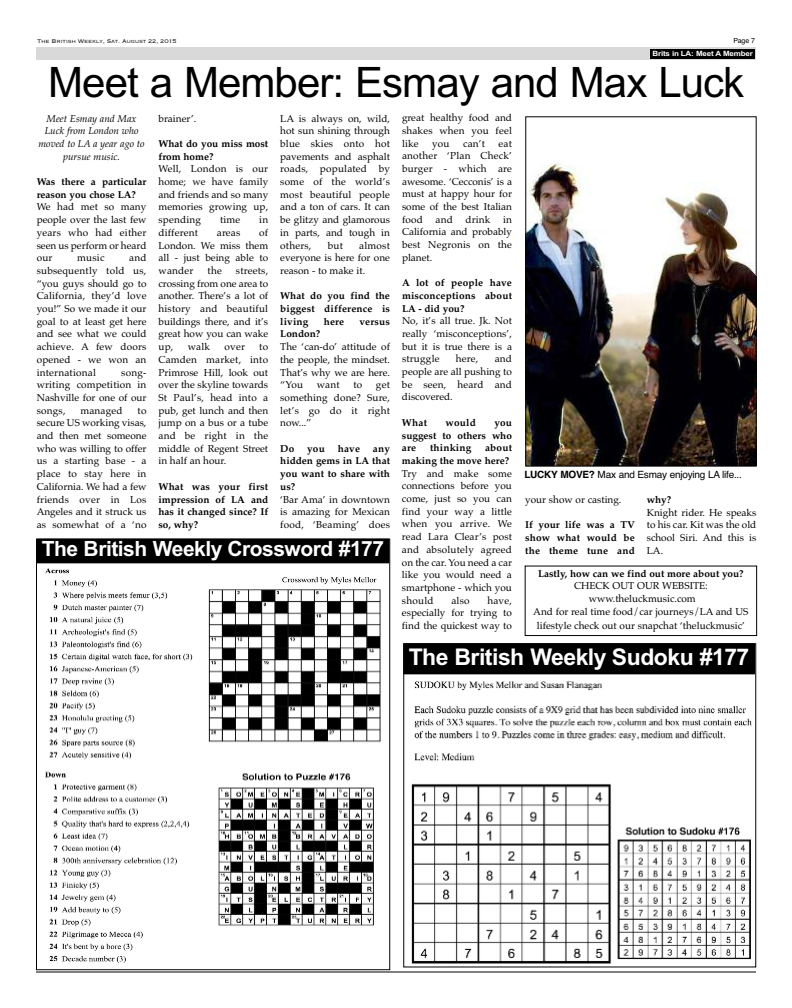
<style>
.page{position:relative;width:792px;height:1008px;background:#fff}
.page>*{position:absolute;margin:0;border:0;box-sizing:border-box;transform-origin:0 0}
.t1{font:42px "Arial";letter-spacing:-.02em;color:#000}
.t2{font:700 23px "Arial";letter-spacing:-.02em;color:#fff}
.t3{font:700 21px "Arial";letter-spacing:-.02em;color:#fff}
.t4{font:10px/12.7px "Palatino";color:#000;text-align:justify}
.t5{font:700 10px/12.7px "Palatino";color:#000;text-align:justify}
.t6{font:italic 10px/12.7px "Palatino";color:#000;text-align:center}
.t7{font:10px "Helvetica";letter-spacing:-.02em;color:#000}
.t8{font:10px "Palatino";letter-spacing:.02em;color:#000}
.t9{font:700 10px "Palatino";letter-spacing:.02em;color:#000}
.t10{font:700 7.2px "Arial";letter-spacing:-.02em;color:#fff;scale:1.11 1}
.t11{font:300 7px "Copperplate";letter-spacing:-.035em;color:#000}
.t12{font:7px "Helvetica";color:#000}
.s1{font-weight:700}
</style>
<div class="page">
<img style="left:38px;top:563px;width:350px;height:400px">
<hr style="left:36px;top:972px;width:720px;height:1px;background:#000">
<div style="left:36px;top:48px;width:719px;height:12px;background:#d9d9d9"></div>
<div style="left:650px;top:49px;width:105px;height:10px;background:#000"></div>
<div style="left:37px;top:539px;width:352px;height:24px;background:#000"></div>
<img style="left:406px;top:674px;width:348px;height:290px">
<div style="left:404px;top:644px;width:350px;height:30px;background:#000"></div>
<img style="left:527px;top:164px;width:228px;height:301px">
<div style="left:525px;top:116px;width:232px;height:351px;border:1px solid #000"></div>
<div style="left:525px;top:566px;width:232px;height:70px;border:1px solid #000"></div>
<p class="t11" style="left:37px;top:36px;width:141px">The British Weekly, Sat. August 22, 2015</p>
<p class="t12" style="left:733px;top:36px;width:23px">Page 7</p>
<p class="t10" style="left:653px;top:50px;width:92px">Brits in LA: Meet A Member</p>
<h1 class="t1" style="left:48px;top:58px;width:698px">Meet a Member: Esmay and Max Luck</h1>
<p class="t6" style="left:39px;top:112px;width:108px">Meet Esmay and Max<br>Luck from London who moved to LA a year ago to pursue music.</p>
<p class="t5" style="left:37px;top:175px;width:111px">Was there a particular reason you chose LA?</p>
<p class="t4" style="left:37px;top:201px;width:111px">We had met so many people over the last few years who had either seen us perform or heard our</p>
<p class="t4" style="left:37px;top:251px;width:111px;text-indent:92px">and subsequently told us, “you guys should go to California, they’d love you!” So we made it our goal to at least get here and see what we could achieve. A few doors opened - we won an international</p>
<p class="t4" style="left:77px;top:251px;width:29px">music</p>
<p class="t4" style="left:37px;top:366px;width:111px;text-indent:85px">song&shy;writing competition in Nashville for one of our songs,</p>
<p class="t8" style="left:80px;top:404px;width:44px">managed</p>
<p class="t4" style="left:37px;top:404px;width:111px;text-indent:101px">to secure US working visas, and then met someone who was willing to offer us a starting base - a place to stay here in California. We had a few friends over in Los Angeles and it struck us as somewhat of a ‘no</p>
<p class="t4" style="left:158px;top:112px;width:39px">brainer’.</p>
<p class="t5" style="left:158px;top:137px;width:111px">What do you miss most from home?</p>
<p class="t4" style="left:158px;top:163px;width:111px">Well, London is our home; we have family and friends and so many memories growing up, spending</p>
<p class="t4" style="left:220px;top:213px;width:22px">time</p>
<p class="t4" style="left:259px;top:213px;width:10px">in</p>
<p class="t4" style="left:158px;top:226px;width:111px;text-indent:101px">of London. We miss them all - just being able to wander</p>
<p class="t8" style="left:158px;top:227px;width:41px">different</p>
<p class="t4" style="left:217px;top:226px;width:25px">areas</p>
<p class="t4" style="left:208px;top:264px;width:16px">the</p>
<p class="t4" style="left:158px;top:264px;width:111px;text-indent:78px">streets, crossing from one area to another. There’s a lot of history and beautiful buildings there, and it’s great how you can wake up,</p>
<p class="t4" style="left:188px;top:340px;width:24px">walk</p>
<p class="t4" style="left:225px;top:340px;width:22px">over</p>
<p class="t4" style="left:158px;top:340px;width:111px;text-indent:101px">to Camden market, into Primrose Hill, look out over the skyline towards St Paul’s, head into a pub, get lunch and then jump on a bus or a tube and be right in the middle of Regent Street in half an hour.</p>
<p class="t5" style="left:158px;top:480px;width:111px">What was your first impression of LA and has it changed since? If so, why?</p>
<p class="t4" style="left:280px;top:112px;width:111px">LA is always on, wild, hot sun shining through blue skies onto hot pavements and asphalt roads, populated by some of the world’s most beautiful people and a ton of cars. It can be glitzy and glamorous in parts, and tough in others,</p>
<p class="t4" style="left:280px;top:239px;width:111px;text-indent:79px">almost everyone is here for one reason - to make it.</p>
<p class="t5" style="left:280px;top:290px;width:111px">What do you find the biggest difference is living</p>
<p class="t4" style="left:328px;top:239px;width:17px">but</p>
<p class="t5" style="left:324px;top:315px;width:22px">here</p>
<p class="t5" style="left:360px;top:315px;width:32px">versus</p>
<p class="t5" style="left:280px;top:328px;width:41px">London?</p>
<p class="t4" style="left:280px;top:340px;width:111px">The ‘can-do’ attitude of the people, the mindset.<br>That’s why we are here. “You</p>
<p class="t4" style="left:280px;top:378px;width:111px;text-indent:96px">get something done? Sure, let’s go do it right now...”</p>
<p class="t5" style="left:280px;top:442px;width:16px">Do</p>
<p class="t5" style="left:307px;top:442px;width:19px">you</p>
<p class="t5" style="left:338px;top:442px;width:24px">have</p>
<p class="t4" style="left:317px;top:378px;width:25px">want</p>
<p class="t4" style="left:353px;top:378px;width:10px">to</p>
<p class="t5" style="left:280px;top:442px;width:111px;text-indent:93px">any hidden gems in LA that you want to share with us?</p>
<p class="t4" style="left:280px;top:493px;width:111px">‘Bar Ama’ in downtown is amazing for Mexican food, ‘Beaming’ does</p>
<h3 class="t3" style="left:42px;top:537px;width:344px">The British Weekly Crossword #177</h3>
<p class="t4" style="left:402px;top:111px;width:112px">great healthy food and shakes when you feel like</p>
<p class="t4" style="left:432px;top:137px;width:19px">you</p>
<p class="t4" style="left:463px;top:137px;width:24px">can’t</p>
<p class="t4" style="left:402px;top:137px;width:112px;text-indent:97px">eat another ‘Plan Check’ burger - which are awesome. ‘Cecconis’ is a must at happy hour for some of the best Italian food</p>
<p class="t4" style="left:436px;top:213px;width:19px">and</p>
<p class="t4" style="left:465px;top:213px;width:27px">drink</p>
<p class="t4" style="left:402px;top:213px;width:112px;text-indent:101px">in California and probably best Negronis on the planet.</p>
<p class="t5" style="left:402px;top:276px;width:112px">A lot of people have misconceptions about LA - did you?</p>
<p class="t4" style="left:402px;top:315px;width:112px">No, it’s all true. Jk. Not really ‘misconceptions’, but it is true there is a struggle</p>
<p class="t4" style="left:456px;top:353px;width:24px">here,</p>
<p class="t4" style="left:402px;top:353px;width:112px;text-indent:93px">and people are all pushing to be seen, heard and discovered.</p>
<p class="t5" style="left:402px;top:416px;width:27px">What</p>
<p class="t5" style="left:446px;top:416px;width:32px">would</p>
<p class="t5" style="left:402px;top:416px;width:112px;text-indent:92px">you suggest to others who are</p>
<p class="t5" style="left:402px;top:441px;width:112px;text-align:right">about<br>making the move here?</p>
<p class="t4" style="left:402px;top:467px;width:112px">Try and make some connections before you come, just so you can find your way a little when you arrive. We read Lara Clear’s post and absolutely agreed on the car. You need a car like you would need a smartphone - which you should</p>
<p class="t9" style="left:430px;top:442px;width:43px">thinking</p>
<p class="t4" style="left:402px;top:594px;width:112px;text-indent:85px">have, especially for trying to find the quickest way to</p>
<p class="t4" style="left:451px;top:594px;width:20px">also</p>
<p class="t7" style="left:524px;top:469px;width:219px"><span class="s1">LUCKY MOVE?</span> Max and Esmay enjoying LA life...</p>
<p class="t4" style="left:525px;top:493px;width:98px">your show or casting.</p>
<p class="t5" style="left:525px;top:518px;width:111px">If your life was a TV show what would be the theme tune and</p>
<p class="t5" style="left:647px;top:493px;width:26px">why?</p>
<p class="t4" style="left:647px;top:506px;width:111px">Knight rider. He speaks to his car. Kit was the old school Siri. And this is LA.</p>
<p class="t5" style="left:538px;top:567px;width:207px">Lastly, how can we find out more about you?</p>
<p class="t4" style="left:533px;top:580px;width:217px;text-align:center">CHECK OUT OUR WEBSITE: www.theluckmusic.com<br>And for real time food/car journeys/LA and US</p>
<p class="t4" style="left:537px;top:619px;width:210px">lifestyle check out our snapchat ‘theluckmusic’</p>
<h2 class="t2" style="left:409px;top:643px;width:342px">The British Weekly Sudoku #177</h2>
</div>
